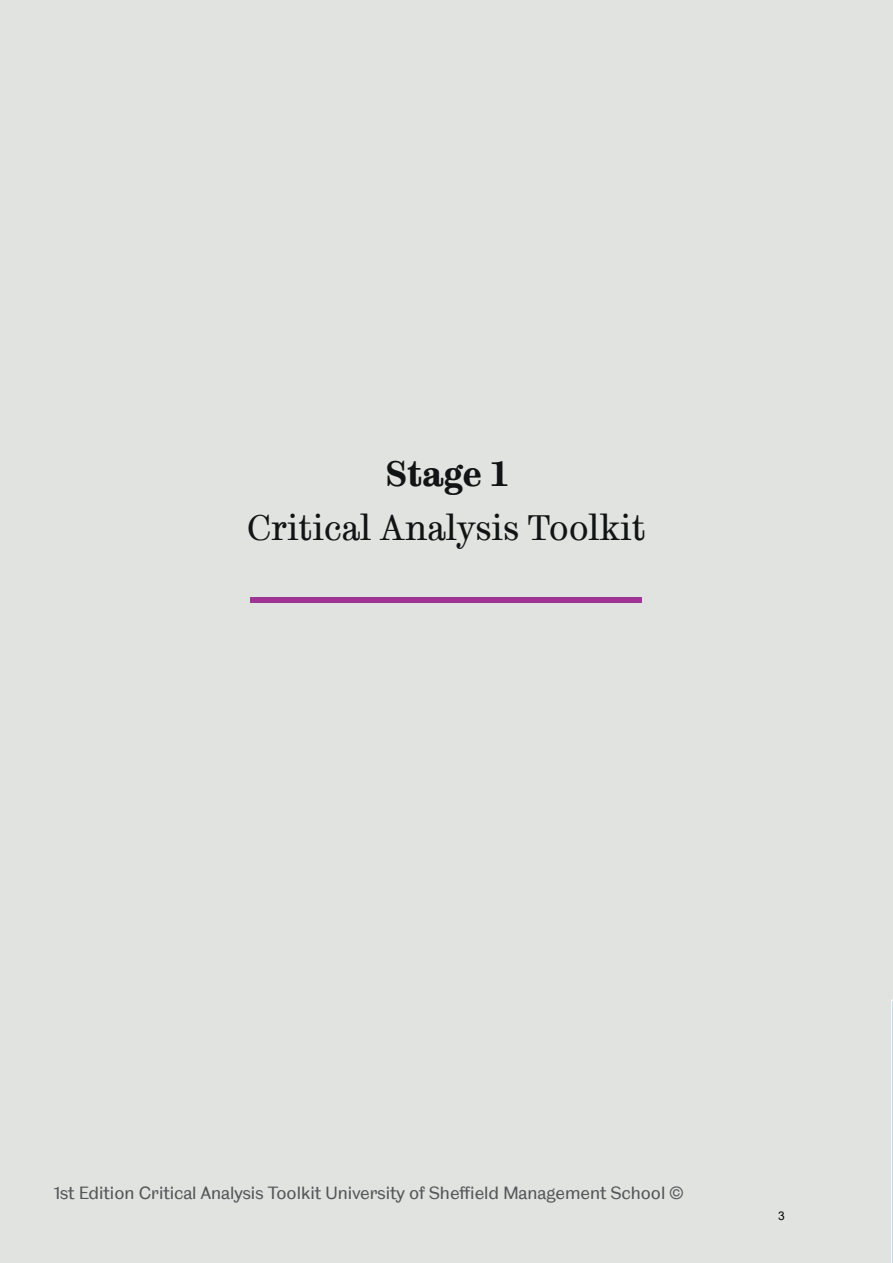
<style>
.page{position:relative;width:893px;height:1263px;background:#e0e3e0}
.page>*{position:absolute;margin:0;border:0;box-sizing:border-box;transform-origin:0 0}
.t1{font:36px "TUOS Stephenson";color:#101414}
.t2{font:700 36px "TUOS Stephenson";color:#101414}
.t3{font:18px "TUOS Blake";color:#545758}
.t4{font:12px "Arial";color:#000}
</style>
<div class="page">
<svg style="left:891px;top:999px;width:2px;height:264px"></svg>
<div style="left:251px;top:597px;width:391px;height:6px;background:#9e3594"></div>
<p class="t2" style="left:385px;top:452px;width:124px">Stage 1</p>
<p class="t1" style="left:247px;top:505px;width:400px">Critical Analysis Toolkit</p>
<p class="t3" style="left:54px;top:1181px;width:631px">1st Edition Critical Analysis Toolkit University of Sheffield Management School ©</p>
<p class="t4" style="left:778px;top:1207px;width:8px">3</p>
</div>
